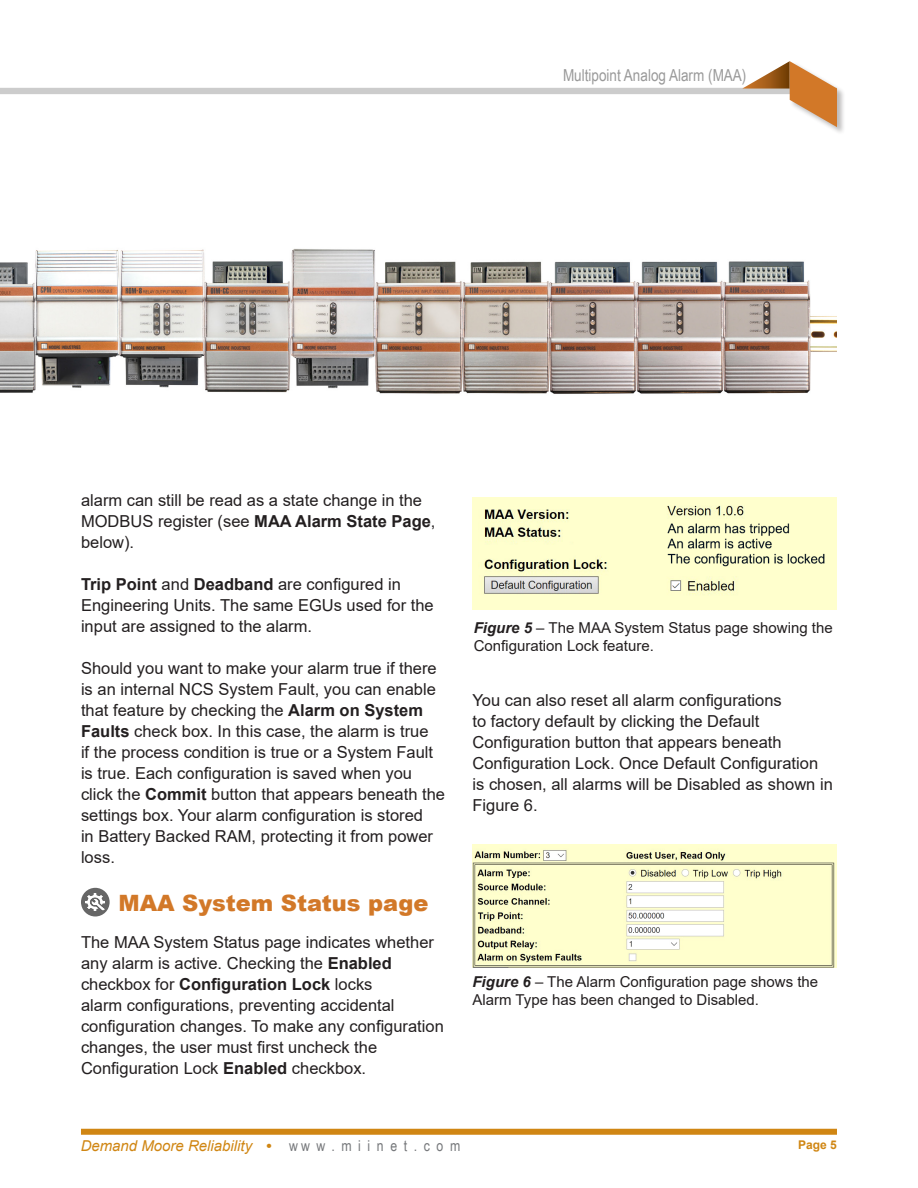
<style>
.page{position:relative;width:918px;height:1188px;background:#fff}
.page>*{position:absolute;margin:0;border:0;box-sizing:border-box;transform-origin:0 0}
.t1{font:900 22.5px "Arial";color:#d27828}
.t2{font:16.5px/21px "Arial";color:#231f20}
.t3{font:16.5px "Arial Narrow";color:#999}
.t4{font:15px/18px "Arial";color:#231f20}
.t5{font:italic 15px "Arial";color:#d08613}
.t6{font:700 12px "Arial";color:#d08613}
.s1{font-weight:700}
.s2{font-weight:700;font-style:italic}
.s3{font-weight:700;font-style:normal}
.s4{font-family:"Arial Narrow";font-style:normal;color:#76787b}
</style>
<div class="page">
<div style="left:81px;top:1129px;width:756px;height:6px;background:#d08613"></div>
<div style="left:789px;top:61px;width:57px;height:74px;background:#231f20;opacity:.3"></div>
<svg style="left:0;top:61px;width:837px;height:66px"></svg>
<img style="left:472px;top:497px;width:365px;height:113px">
<img style="left:472px;top:844px;width:365px;height:124px">
<div style="left:81px;top:888px;width:29px;height:28px;background:#666;border-radius:50%"></div>
<img style="left:86px;top:894px;width:18px;height:17px">
<img style="left:0;top:249px;width:837px;height:145px">
<p class="t3" style="left:563px;top:63px;width:185px">Multipoint Analog Alarm (MAA)</p>
<p class="t2" style="left:81px;top:489px;width:356px">alarm can still be read as a state change in the<br>MODBUS register (see <span class="s1">MAA Alarm State Page</span>, below).</p>
<p class="t2" style="left:81px;top:573px;width:354px"><span class="s1">Trip Point</span> and <span class="s1">Deadband</span> are configured in<br>Engineering Units. The same EGUs used for the input are assigned to the alarm.</p>
<p class="t2" style="left:81px;top:657px;width:366px">Should you want to make your alarm true if there is an internal NCS System Fault, you can enable that feature by checking the <span class="s1">Alarm on System Faults</span> check box. In this case, the alarm is true<br>if the process condition is true or a System Fault is true. Each configuration is saved when you click the <span class="s1">Commit</span> button that appears beneath the settings box. Your alarm configuration is stored<br>in Battery Backed RAM, protecting it from power loss.</p>
<p class="t1" style="left:118px;top:886px;width:312px">MAA System Status page</p>
<p class="t2" style="left:81px;top:932px;width:364px">The MAA System Status page indicates whether any alarm is active. Checking the <span class="s1">Enabled </span>checkbox for <span class="s1">Configuration Lock</span> locks<br>alarm configurations, preventing accidental configuration changes. To make any configuration changes, the user must first uncheck the Configuration Lock <span class="s1">Enabled</span> checkbox.</p>
<p class="t4" style="left:474px;top:619px;width:361px"><span class="s2">Figure 5</span> – The MAA System Status page showing the<br>Configuration Lock feature.</p>
<p class="t2" style="left:472px;top:689px;width:362px">You can also reset all alarm configurations<br>to factory default by clicking the Default Configuration button that appears beneath Configuration Lock. Once Default Configuration is chosen, all alarms will be Disabled as shown in Figure 6.</p>
<p class="t4" style="left:472px;top:973px;width:347px"><span class="s2">Figure 6</span> – The Alarm Configuration page shows the<br>Alarm Type has been changed to Disabled.</p>
<p class="t5" style="left:81px;top:1136px;width:381px">Demand Moore Reliability <span class="s3">•</span> <span class="s4">w w w . m i i n e t . c o m</span></p>
<p class="t6" style="left:798px;top:1136px;width:40px">Page 5</p>
</div>
